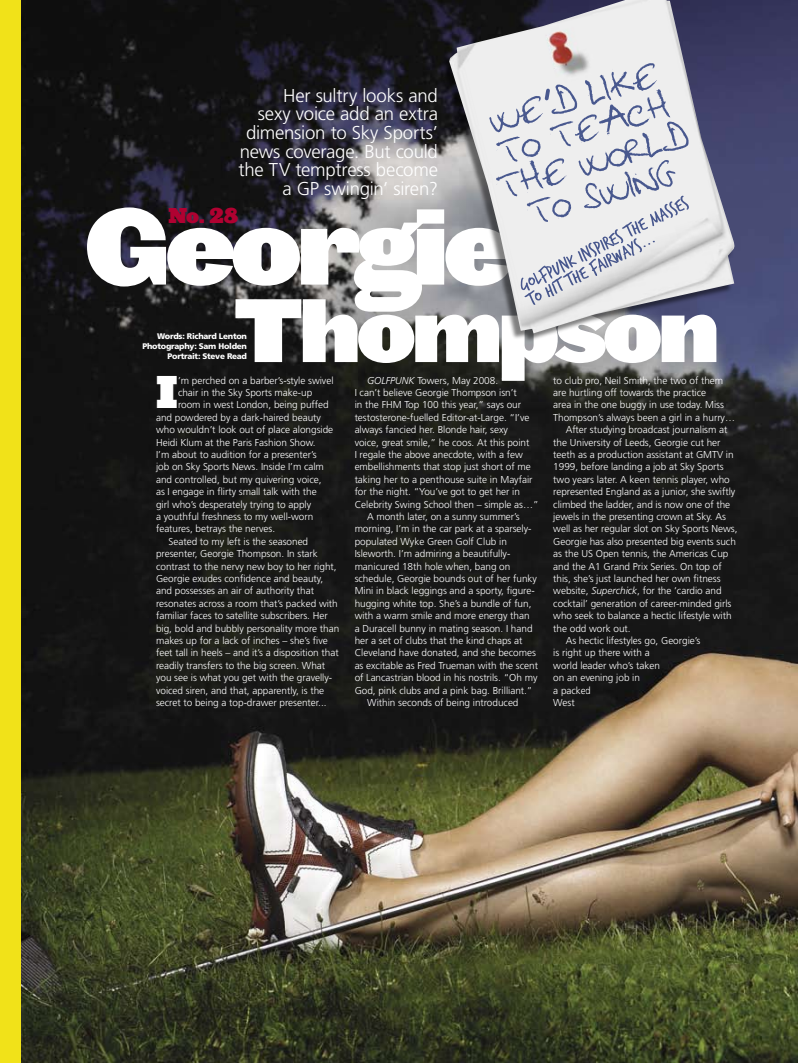
<style>
.page{position:relative;width:798px;height:1063px;background:#fff}
.page>*{position:absolute;margin:0;border:0;box-sizing:border-box;transform-origin:0 0}
.t1{font:900 102.25px "Leviathan";letter-spacing:-.045em;color:#fff}
.t2{font:900 85.5px "Leviathan";letter-spacing:-.045em;color:#fff}
.t3{font:900 42.5px "Ziggurat";color:#fff}
.t4{font:900 19.88px "Ziggurat";color:#b00131}
.t5{font:300 18.62px/18.6px "Frutiger";letter-spacing:-.015em;color:#fff;text-align:right}
.t6{font:300 10px "Frutiger";letter-spacing:-.005em;color:#fff}
.t7{font:900 8.12px "Frutiger";letter-spacing:-.03em;color:#fff}
.s1{font-style:italic}
</style>
<div class="page">
<img style="left:21px;top:0;width:777px;height:1063px">
<div style="left:439px;top:0;width:294px;height:343px;background:#000;opacity:.5"></div>
<img style="left:449px;top:0;width:286px;height:333px">
<svg style="left:489px;top:63px;width:199px;height:242px"></svg>
<svg style="left:586px;top:649px;width:157px;height:88px"></svg>
<div style="left:0;top:0;width:21px;height:1063px;background:#f1e219"></div>
<h3 class="t5" style="left:238px;top:86px;width:201px">Her sultry looks and<br>sexy voice add an extra dimension to Sky Sports’ news coverage. But could the TV temptress become a GP swingin’ siren?</h3>
<h1 class="t1" style="left:83px;top:186px;width:432px">Georgie</h1>
<h3 class="t4" style="left:168px;top:204px;width:71px">No. 28</h3>
<h2 class="t2" style="left:234px;top:280px;width:487px">Thompson</h2>
<p class="t7" style="left:157px;top:332px;width:91px">Words: Richard Lenton</p>
<p class="t7" style="left:167px;top:352px;width:81px">Portrait: Steve Read</p>
<p class="t7" style="left:142px;top:342px;width:106px">Photography: Sam Holden</p>
<p class="t6" style="left:553px;top:374px;width:171px">to club pro, Neil Smith, the two of them</p>
<p class="t6" style="left:553px;top:387px;width:154px">are hurtling off towards the practice</p>
<p class="t6" style="left:553px;top:399px;width:172px">area in the one buggy in use today. Miss</p>
<p class="t6" style="left:553px;top:412px;width:183px">Thompson’s always been a girl in a hurry…</p>
<p class="t6" style="left:565px;top:424px;width:163px">After studying broadcast journalism at</p>
<p class="t6" style="left:553px;top:436px;width:169px">the University of Leeds, Georgie cut her</p>
<p class="t6" style="left:553px;top:449px;width:182px">teeth as a production assistant at GMTV in</p>
<p class="t6" style="left:553px;top:461px;width:172px">1999, before landing a job at Sky Sports</p>
<p class="t6" style="left:553px;top:474px;width:178px">two years later. A keen tennis player, who</p>
<p class="t6" style="left:553px;top:486px;width:183px">represented England as a junior, she swiftly</p>
<p class="t6" style="left:553px;top:498px;width:178px">climbed the ladder, and is now one of the</p>
<p class="t6" style="left:553px;top:511px;width:174px">jewels in the presenting crown at Sky. As</p>
<p class="t6" style="left:553px;top:523px;width:186px">well as her regular slot on Sky Sports News,</p>
<p class="t6" style="left:553px;top:536px;width:184px">Georgie has also presented big events such</p>
<p class="t6" style="left:553px;top:548px;width:177px">as the US Open tennis, the Americas Cup</p>
<p class="t6" style="left:553px;top:560px;width:170px">and the A1 Grand Prix Series. On top of</p>
<p class="t6" style="left:553px;top:573px;width:169px">this, she’s just launched her own fitness</p>
<p class="t6" style="left:553px;top:585px;width:170px">website, <span class="s1">Superchick</span>, for the ‘cardio and</p>
<p class="t6" style="left:553px;top:598px;width:180px">cocktail’ generation of career-minded girls</p>
<p class="t6" style="left:553px;top:610px;width:180px">who seek to balance a hectic lifestyle with</p>
<p class="t6" style="left:553px;top:622px;width:79px">the odd work out.</p>
<p class="t6" style="left:565px;top:635px;width:136px">As hectic lifestyles go, Georgie’s</p>
<p class="t6" style="left:553px;top:647px;width:98px">is right up there with a</p>
<p class="t6" style="left:553px;top:660px;width:108px">world leader who’s taken</p>
<p class="t6" style="left:553px;top:672px;width:88px">on an evening job in</p>
<p class="t6" style="left:553px;top:684px;width:40px">a packed</p>
<p class="t6" style="left:553px;top:697px;width:23px">West</p>
<p class="t6" style="left:178px;top:374px;width:157px">’m perched on a barber’s-style swivel</p>
<p class="t6" style="left:178px;top:387px;width:136px">chair in the Sky Sports make-up</p>
<p class="t6" style="left:178px;top:399px;width:152px">room in west London, being puffed</p>
<p class="t6" style="left:156px;top:412px;width:166px">and powdered by a dark-haired beauty</p>
<p class="t6" style="left:156px;top:424px;width:179px">who wouldn’t look out of place alongside</p>
<p class="t6" style="left:156px;top:436px;width:161px">Heidi Klum at the Paris Fashion Show.</p>
<p class="t6" style="left:156px;top:449px;width:162px">I’m about to audition for a presenter’s</p>
<p class="t6" style="left:156px;top:461px;width:169px">job on Sky Sports News. Inside I’m calm</p>
<p class="t6" style="left:156px;top:474px;width:167px">and controlled, but my quivering voice,</p>
<p class="t6" style="left:156px;top:486px;width:162px">as I engage in flirty small talk with the</p>
<p class="t6" style="left:156px;top:498px;width:157px">girl who’s desperately trying to apply</p>
<p class="t6" style="left:156px;top:511px;width:159px">a youthful freshness to my well-worn</p>
<p class="t6" style="left:156px;top:523px;width:120px">features, betrays the nerves.</p>
<p class="t6" style="left:168px;top:536px;width:141px">Seated to my left is the seasoned</p>
<p class="t6" style="left:156px;top:548px;width:163px">presenter, Georgie Thompson. In stark</p>
<p class="t6" style="left:156px;top:560px;width:182px">contrast to the nervy new boy to her right,</p>
<p class="t6" style="left:156px;top:573px;width:168px">Georgie exudes confidence and beauty,</p>
<p class="t6" style="left:156px;top:585px;width:159px">and possesses an air of authority that</p>
<p class="t6" style="left:156px;top:598px;width:183px">resonates across a room that’s packed with</p>
<p class="t6" style="left:156px;top:610px;width:173px">familiar faces to satellite subscribers. Her</p>
<p class="t6" style="left:156px;top:622px;width:185px">big, bold and bubbly personality more than</p>
<p class="t6" style="left:156px;top:635px;width:173px">makes up for a lack of inches – she’s five</p>
<p class="t6" style="left:156px;top:647px;width:184px">feet tall in heels – and it’s a disposition that</p>
<p class="t6" style="left:156px;top:660px;width:170px">readily transfers to the big screen. What</p>
<p class="t6" style="left:156px;top:672px;width:178px">you see is what you get with the gravelly-</p>
<p class="t6" style="left:156px;top:684px;width:170px">voiced siren, and that, apparently, is the</p>
<p class="t6" style="left:156px;top:697px;width:172px">secret to being a top-drawer presenter...</p>
<h3 class="t3" style="left:156px;top:368px;width:24px">I</h3>
<p class="t6" style="left:367px;top:374px;width:141px"><span class="s1">GOLFPUNK</span> Towers, May 2008. “</p>
<p class="t6" style="left:354px;top:387px;width:163px">I can’t believe Georgie Thompson isn’t</p>
<p class="t6" style="left:354px;top:399px;width:168px">in the FHM Top 100 this year,” says our</p>
<p class="t6" style="left:354px;top:412px;width:176px">testosterone-fuelled Editor-at-Large. “I’ve</p>
<p class="t6" style="left:354px;top:424px;width:155px">always fancied her. Blonde hair, sexy</p>
<p class="t6" style="left:354px;top:436px;width:176px">voice, great smile,” he coos. At this point</p>
<p class="t6" style="left:354px;top:449px;width:170px">I regale the above anecdote, with a few</p>
<p class="t6" style="left:354px;top:461px;width:178px">embellishments that stop just short of me</p>
<p class="t6" style="left:354px;top:474px;width:179px">taking her to a penthouse suite in Mayfair</p>
<p class="t6" style="left:354px;top:486px;width:167px">for the night. “You’ve got to get her in</p>
<p class="t6" style="left:354px;top:498px;width:185px">Celebrity Swing School then – simple as…”</p>
<p class="t6" style="left:367px;top:511px;width:154px">A month later, on a sunny summer’s</p>
<p class="t6" style="left:354px;top:523px;width:178px">morning, I’m in the car park at a sparsely-</p>
<p class="t6" style="left:354px;top:536px;width:154px">populated Wyke Green Golf Club in</p>
<p class="t6" style="left:354px;top:548px;width:157px">Isleworth. I’m admiring a beautifully-</p>
<p class="t6" style="left:354px;top:560px;width:157px">manicured 18th hole when, bang on</p>
<p class="t6" style="left:354px;top:573px;width:184px">schedule, Georgie bounds out of her funky</p>
<p class="t6" style="left:354px;top:585px;width:181px">Mini in black leggings and a sporty, figure-</p>
<p class="t6" style="left:354px;top:598px;width:178px">hugging white top. She’s a bundle of fun,</p>
<p class="t6" style="left:354px;top:610px;width:176px">with a warm smile and more energy than</p>
<p class="t6" style="left:354px;top:622px;width:179px">a Duracell bunny in mating season. I hand</p>
<p class="t6" style="left:354px;top:635px;width:169px">her a set of clubs that the kind chaps at</p>
<p class="t6" style="left:354px;top:647px;width:183px">Cleveland have donated, and she becomes</p>
<p class="t6" style="left:354px;top:660px;width:185px">as excitable as Fred Trueman with the scent</p>
<p class="t6" style="left:354px;top:672px;width:184px">of Lancastrian blood in his nostrils. “Oh my</p>
<p class="t6" style="left:354px;top:684px;width:179px">God, pink clubs and a pink bag. Brilliant.”</p>
<p class="t6" style="left:367px;top:697px;width:153px">Within seconds of being introduced</p>
</div>
